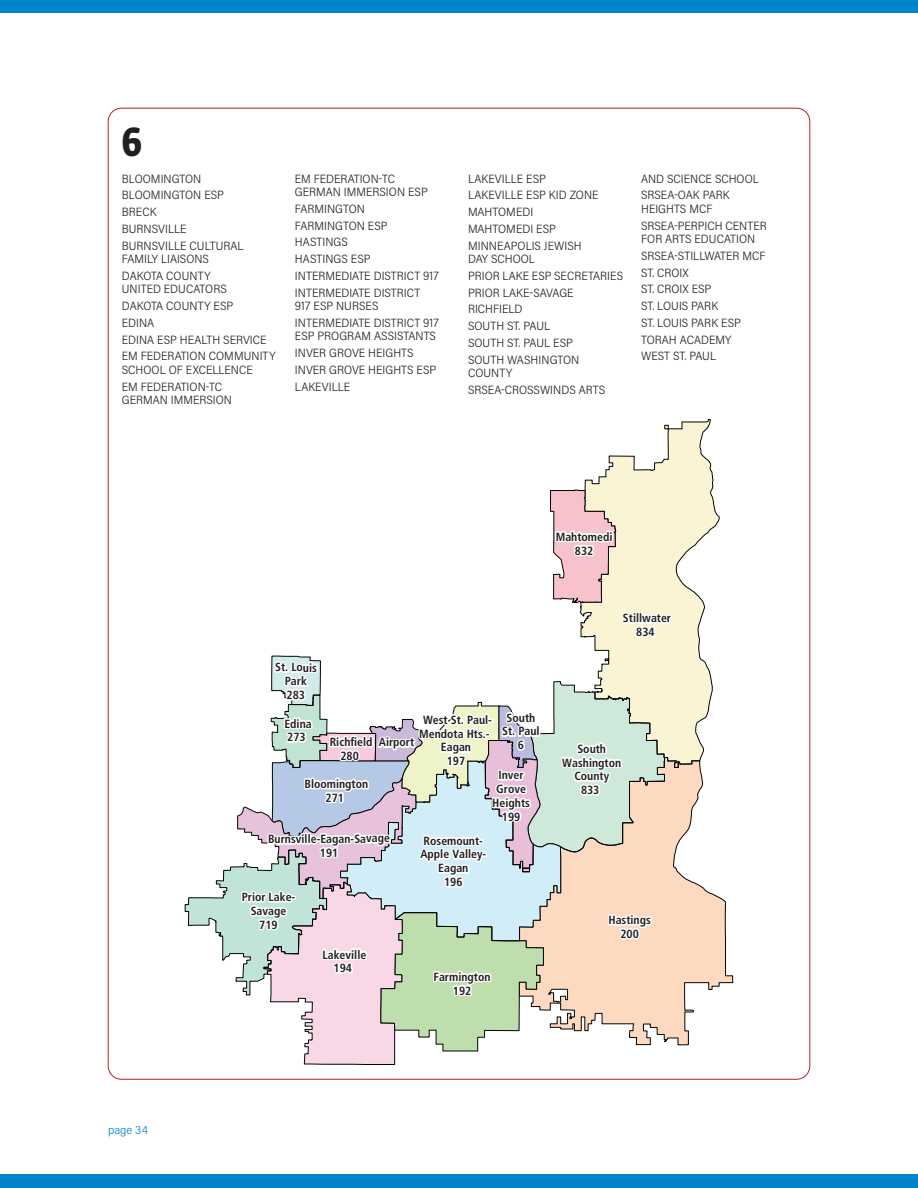
<style>
.page{position:relative;width:918px;height:1188px;background:#fff}
.page>*{position:absolute;margin:0;border:0;box-sizing:border-box;transform-origin:0 0}
.District_Letter{font:600 45px "Urbana";color:#231f20}
.District_Names{font:300 12px/13.5px "Acumin Pro Semi Cond";letter-spacing:.005em;color:#231f20}
.t1{font:300 12px "Acumin Pro Semi Cond";color:#0084ca}
.t2{font:700 condensed 11.85px/13.8px "Frutiger LT Std";color:#231f20;text-align:center}
</style>
<div class="page">
<div style="left:0;top:0;width:918px;height:14px;background:#0084ca"></div>
<div style="left:0;top:1174px;width:918px;height:14px;background:#0084ca"></div>
<svg style="left:665px;top:768px;width:68px;height:277px"></svg>
<svg style="left:584px;top:419px;width:136px;height:349px"></svg>
<svg style="left:550px;top:490px;width:124px;height:160px"></svg>
<svg style="left:185px;top:656px;width:480px;height:409px"></svg>
<p class="District_Letter" style="left:122px;top:116px;width:22px">6</p>
<p class="District_Names" style="left:122px;top:171px;width:81px">BLOOMINGTON</p>
<p class="District_Names" style="left:122px;top:188px;width:104px">BLOOMINGTON ESP</p>
<p class="District_Names" style="left:122px;top:205px;width:36px">BRECK</p>
<p class="District_Names" style="left:122px;top:221px;width:66px">BURNSVILLE</p>
<p class="District_Names" style="left:122px;top:238px;width:123px">BURNSVILLE CULTURAL<br>FAMILY LIAISONS</p>
<p class="District_Names" style="left:122px;top:268px;width:106px">DAKOTA COUNTY<br>UNITED EDUCATORS</p>
<p class="District_Names" style="left:122px;top:299px;width:113px">DAKOTA COUNTY ESP</p>
<p class="District_Names" style="left:122px;top:315px;width:34px">EDINA</p>
<p class="District_Names" style="left:122px;top:332px;width:146px">EDINA ESP HEALTH SERVICE</p>
<p class="District_Names" style="left:122px;top:349px;width:155px">EM FEDERATION COMMUNITY<br>SCHOOL OF EXCELLENCE</p>
<p class="District_Names" style="left:122px;top:379px;width:112px">EM FEDERATION-TC<br>GERMAN IMMERSION</p>
<p class="District_Names" style="left:295px;top:171px;width:134px">EM FEDERATION-TC<br>GERMAN IMMERSION ESP</p>
<p class="District_Names" style="left:295px;top:201px;width:71px">FARMINGTON</p>
<p class="District_Names" style="left:295px;top:218px;width:94px">FARMINGTON ESP</p>
<p class="District_Names" style="left:295px;top:235px;width:55px">HASTINGS</p>
<p class="District_Names" style="left:295px;top:252px;width:77px">HASTINGS ESP</p>
<p class="District_Names" style="left:295px;top:268px;width:145px">INTERMEDIATE DISTRICT 917</p>
<p class="District_Names" style="left:295px;top:285px;width:127px">INTERMEDIATE DISTRICT<br>917 ESP NURSES</p>
<p class="District_Names" style="left:295px;top:315px;width:145px">INTERMEDIATE DISTRICT 917<br>ESP PROGRAM ASSISTANTS</p>
<p class="District_Names" style="left:295px;top:346px;width:120px">INVER GROVE HEIGHTS</p>
<p class="District_Names" style="left:295px;top:362px;width:143px">INVER GROVE HEIGHTS ESP</p>
<p class="District_Names" style="left:295px;top:379px;width:57px">LAKEVILLE</p>
<p class="District_Names" style="left:468px;top:171px;width:79px">LAKEVILLE ESP</p>
<p class="District_Names" style="left:468px;top:188px;width:132px">LAKEVILLE ESP KID ZONE</p>
<p class="District_Names" style="left:468px;top:205px;width:67px">MAHTOMEDI</p>
<p class="District_Names" style="left:468px;top:221px;width:89px">MAHTOMEDI ESP</p>
<p class="District_Names" style="left:468px;top:238px;width:115px">MINNEAPOLIS JEWISH<br>DAY SCHOOL</p>
<p class="District_Names" style="left:468px;top:268px;width:157px">PRIOR LAKE ESP SECRETARIES</p>
<p class="District_Names" style="left:468px;top:285px;width:107px">PRIOR LAKE-SAVAGE</p>
<p class="District_Names" style="left:468px;top:302px;width:56px">RICHFIELD</p>
<p class="District_Names" style="left:468px;top:319px;width:84px">SOUTH ST. PAUL</p>
<p class="District_Names" style="left:468px;top:335px;width:106px">SOUTH ST. PAUL ESP</p>
<p class="District_Names" style="left:468px;top:352px;width:113px">SOUTH WASHINGTON<br>COUNTY</p>
<p class="District_Names" style="left:468px;top:382px;width:139px">SRSEA-CROSSWINDS ARTS</p>
<p class="District_Names" style="left:641px;top:171px;width:119px">AND SCIENCE SCHOOL</p>
<p class="District_Names" style="left:641px;top:188px;width:90px">SRSEA-OAK PARK<br>HEIGHTS MCF</p>
<p class="District_Names" style="left:641px;top:218px;width:127px">SRSEA-PERPICH CENTER<br>FOR ARTS EDUCATION</p>
<p class="District_Names" style="left:641px;top:248px;width:126px">SRSEA-STILLWATER MCF</p>
<p class="District_Names" style="left:641px;top:265px;width:49px">ST. CROIX</p>
<p class="District_Names" style="left:641px;top:282px;width:72px">ST. CROIX ESP</p>
<p class="District_Names" style="left:641px;top:299px;width:79px">ST. LOUIS PARK</p>
<p class="District_Names" style="left:641px;top:315px;width:101px">ST. LOUIS PARK ESP</p>
<p class="District_Names" style="left:641px;top:332px;width:92px">TORAH ACADEMY</p>
<p class="District_Names" style="left:641px;top:349px;width:77px">WEST ST. PAUL</p>
<p class="t2" style="left:275px;top:660px;width:43px;rotate:1deg">St. Louis<br>Park<br>283</p>
<p class="t2" style="left:556px;top:530px;width:58px">Mahtomedi<br>832</p>
<p class="t2" style="left:623px;top:611px;width:50px">Stillwater<br>834</p>
<p class="t1" style="left:108px;top:1122px;width:41px">page 34</p>
<p class="t2" style="left:284px;top:717px;width:29px;text-align:left">Edina<br>273</p>
<p class="t2" style="left:419px;top:713px;width:74px">West St. Paul-<br>Mendota Hts.-<br>Eagan<br>197</p>
<p class="t2" style="left:502px;top:711px;width:39px">South<br>St. Paul<br>6</p>
<p class="t2" style="left:330px;top:735px;width:44px">Richfield<br>280</p>
<p class="t2" style="left:379px;top:736px;width:37px">Airport</p>
<p class="t2" style="left:305px;top:777px;width:65px">Bloomington<br>271</p>
<p class="t2" style="left:268px;top:833px;width:123px;rotate:-1deg">Burnsville-Eagan-Savage<br>191</p>
<p class="t2" style="left:242px;top:890px;width:55px">Prior Lake-<br>Savage<br>719</p>
<p class="t2" style="left:323px;top:948px;width:45px">Lakeville<br>194</p>
<p class="t2" style="left:492px;top:768px;width:39px">Inver<br>Grove<br>Heights<br>199</p>
<p class="t2" style="left:420px;top:834px;width:67px">Rosemount-<br>Apple Valley-<br>Eagan<br>196</p>
<p class="t2" style="left:434px;top:970px;width:58px">Farmington<br>192</p>
<p class="t2" style="left:562px;top:742px;width:60px">South<br>Washington<br>County<br>833</p>
<p class="t2" style="left:608px;top:913px;width:44px">Hastings<br>200</p>
</div>
